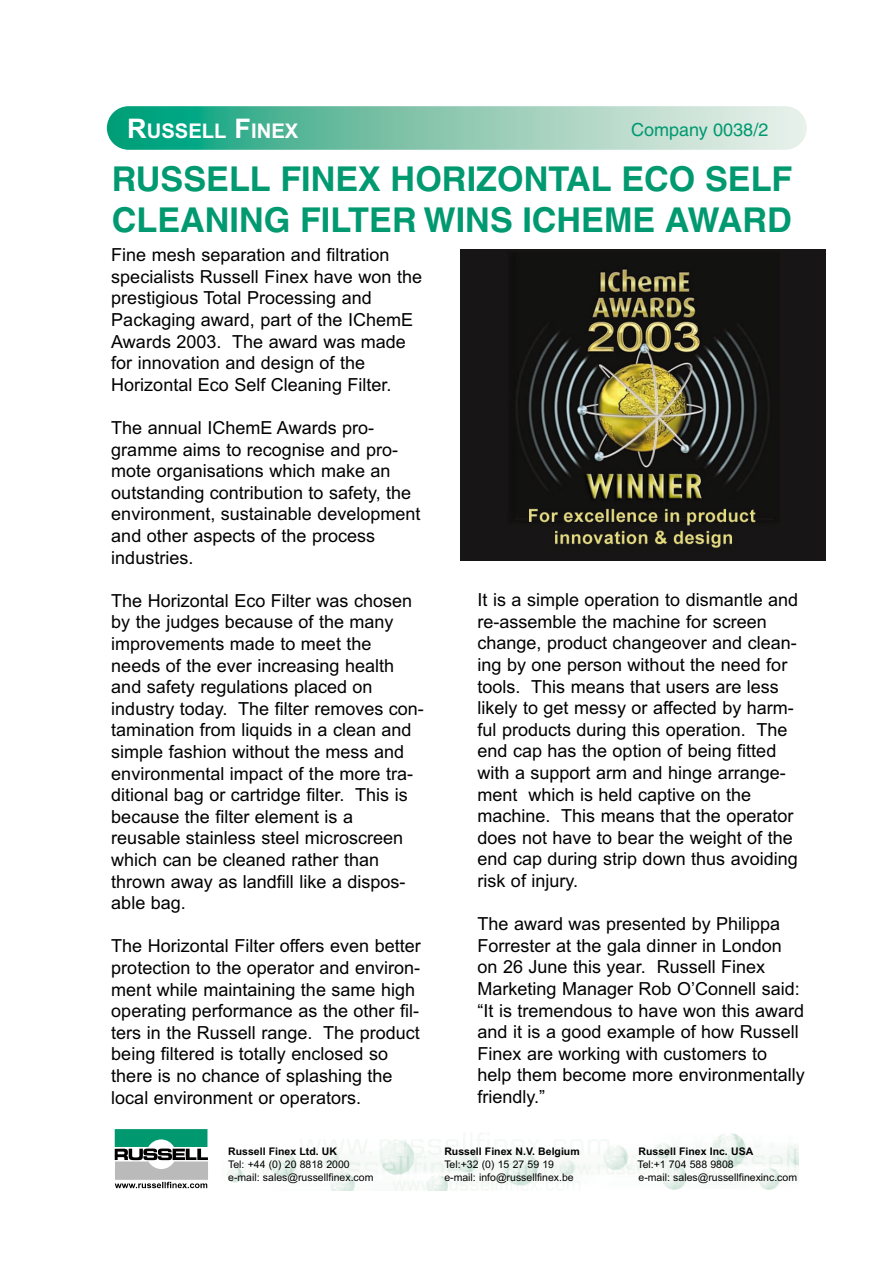
<style>
.page{position:relative;width:893px;height:1263px;background:#fff}
.page>*{position:absolute;margin:0;border:0;box-sizing:border-box;transform-origin:0 0}
.t1{font:700 34.2px/41.2px "Helvetica";color:#009970}
.t2{font:700 20.25px "Arial";color:#fff}
.t3{font:18px/21.6px "Arial";color:#000}
.t4{font:18px "Helvetica";color:#009970}
.t5{font:10.5px "Arial";color:#000}
.t6{font:700 10.5px "Arial";color:#000}
.s1{font-size:27px}
</style>
<div class="page">
<img style="left:227px;top:1133px;width:571px;height:58px">
<svg style="left:106px;top:106px;width:701px;height:44px;background:#84c9b3"></svg>
<svg style="left:114px;top:1129px;width:93px;height:60px"></svg>
<svg style="left:115px;top:1129px;width:93px;height:59px"></svg>
<img style="left:460px;top:250px;width:365px;height:311px">
<p class="t2" style="left:127px;top:123px;width:173px"><span class="s1">R</span>USSELL <span class="s1">F</span>INEX</p>
<p class="t4" style="left:631px;top:123px;width:139px">Company 0038/2</p>
<h1 class="t1" style="left:112px;top:162px;width:682px">RUSSELL FINEX HORIZONTAL ECO SELF<br>CLEANING FILTER WINS ICHEME AWARD</h1>
<p class="t3" style="left:111px;top:246px;width:312px">Fine mesh separation and filtration specialists Russell Finex have won the prestigious Total Processing and Packaging award, part of the IChemE Awards 2003. The award was made for innovation and design of the Horizontal Eco Self Cleaning Filter.</p>
<p class="t3" style="left:111px;top:419px;width:311px">The annual IChemE Awards pro&shy;gramme aims to recognise and pro&shy;mote organisations which make an outstanding contribution to safety, the environment, sustainable development and other aspects of the process industries.</p>
<p class="t3" style="left:111px;top:591px;width:314px">The Horizontal Eco Filter was chosen by the judges because of the many improvements made to meet the needs of the ever increasing health and safety regulations placed on industry today. The filter removes con&shy;tamination from liquids in a clean and simple fashion without the mess and environmental impact of the more tra&shy;ditional bag or cartridge filter. This is because the filter element is a reusable stainless steel microscreen which can be cleaned rather than thrown away as landfill like a dispos&shy;able bag.</p>
<p class="t3" style="left:111px;top:937px;width:311px">The Horizontal Filter offers even better protection to the operator and environ&shy;ment while maintaining the same high operating performance as the other fil&shy;ters in the Russell range. The product being filtered is totally enclosed so there is no chance of splashing the local environment or operators.</p>
<p class="t3" style="left:477px;top:591px;width:322px">It is a simple operation to dismantle and re-assemble the machine for screen change, product changeover and clean&shy;ing by one person without the need for tools. This means that users are less likely to get messy or affected by harm&shy;ful products during this operation. The end cap has the option of being fitted with a support arm and hinge arrange&shy;ment which is held captive on the machine. This means that the operator does not have to bear the weight of the end cap during strip down thus avoiding risk of injury.</p>
<p class="t3" style="left:477px;top:915px;width:329px">The award was presented by Philippa Forrester at the gala dinner in London on 26 June this year. Russell Finex Marketing Manager Rob O’Connell said: “It is tremendous to have won this award and it is a good example of how Russell Finex are working with customers to help them become more environmentally friendly.”</p>
<p class="t6" style="left:228px;top:1148px;width:110px">Russell Finex Ltd. UK</p>
<p class="t6" style="left:444px;top:1148px;width:137px">Russell Finex N.V. Belgium</p>
<p class="t6" style="left:638px;top:1148px;width:116px">Russell Finex Inc. USA</p>
<p class="t5" style="left:228px;top:1161px;width:123px">Tel: +44 (0) 20 8818 2000</p>
<p class="t5" style="left:444px;top:1161px;width:111px">Tel:+32 (0) 15 27 59 19</p>
<p class="t5" style="left:637px;top:1161px;width:98px">Tel:+1 704 588 9808</p>
<p class="t5" style="left:228px;top:1173px;width:147px">e-mail: sales@russellfinex.com</p>
<p class="t5" style="left:444px;top:1173px;width:131px">e-mail: info@russellfinex.be</p>
<p class="t5" style="left:638px;top:1173px;width:160px">e-mail: sales@russellfinexinc.com</p>
</div>
